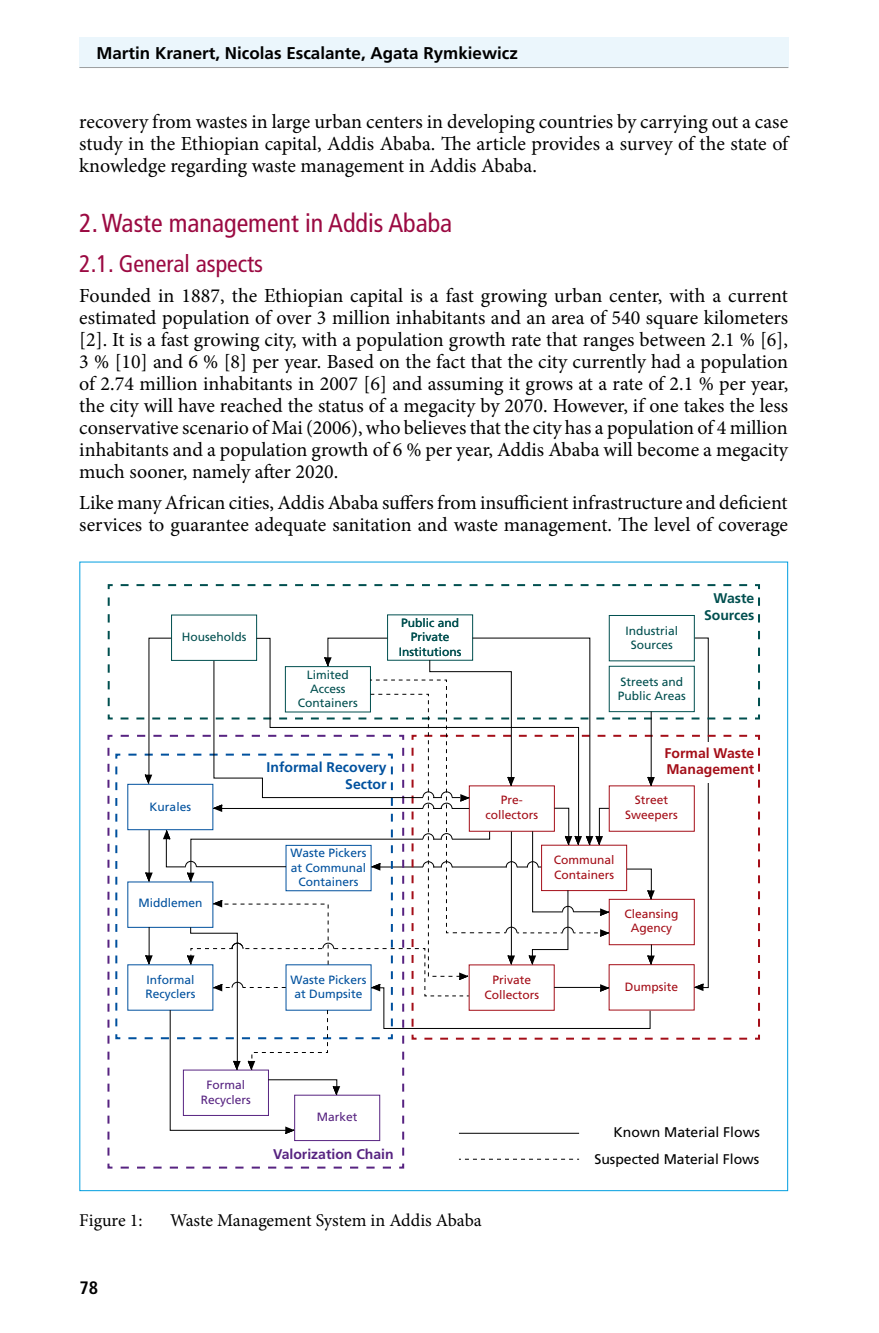
<style>
.page{position:relative;width:879px;height:1333px;background:#fff}
.page>*{position:absolute;margin:0;border:0;box-sizing:border-box;transform-origin:0 0}
.t1{font:condensed 26px "Frutiger";color:#9b0a42}
.t2{font:condensed 24px "Frutiger";color:#9b0a42}
.t3{font:20px/22px "Minion Pro";color:#000;text-align:justify}
.t4{font:18px "Minion Pro";letter-spacing:-.005em;color:#000}
.t5{font:700 condensed 18px "Frutiger";color:#000}
.t6{font:700 17px "Frutiger";color:#000}
.t7{font:14px/27.4px "Frutiger";color:#000;text-align:right}
.t8{font:700 14px "Frutiger";color:#00519e}
.t9{font:700 14px "Frutiger";color:#a40e18}
.t10{font:700 14px "Frutiger";color:#572381}
.t11{font:700 14px/16.8px "Frutiger";color:#004f4f;text-align:right}
.t12{font:12px/14.4px "Frutiger";color:#004f4f;text-align:center}
.t13{font:12px/14.4px "Frutiger";color:#00519e;text-align:center}
.t14{font:12px/14.4px "Frutiger";color:#a40e18;text-align:center}
.t15{font:12px/14.4px "Frutiger";color:#572381;text-align:center}
</style>
<div class="page">
<div style="left:80px;top:38px;width:708px;height:30px;background:#ebf6fc"></div>
<hr style="left:79px;top:67px;width:709px;height:1px;background:#9c9e9f">
<svg style="left:107px;top:584px;width:653px;height:584px"></svg>
<p class="t6" style="left:96px;top:43px;width:423px">Martin Kranert, Nicolas Escalante, Agata Rymkiewicz</p>
<p class="t3" style="left:79px;top:111px;width:710px">recovery from wastes in large urban centers in developing countries by carrying out a case study in the Ethiopian capital, Addis Ababa. The article provides a survey of the state of knowledge regarding waste management in Addis Ababa.</p>
<h1 class="t1" style="left:79px;top:207px;width:374px">2. Waste management in Addis Ababa</h1>
<p class="t2" style="left:79px;top:249px;width:185px">2.1. General aspects</p>
<p class="t3" style="left:79px;top:285px;width:710px">Founded in 1887, the Ethiopian capital is a fast growing urban center, with a current estimated population of over 3 million inhabitants and an area of 540 square kilometers [2]. It is a fast growing city, with a population growth rate that ranges between 2.1 % [6], 3 % [10] and 6 % [8] per year. Based on the fact that the city currently had a population of 2.74 million inhabitants in 2007 [6] and assuming it grows at a rate of 2.1 % per year, the city will have reached the status of a megacity by 2070. However, if one takes the less conservative scenario of Mai (2006), who believes that the city has a population of 4 million inhabitants and a population growth of 6 % per year, Addis Ababa will become a megacity much sooner, namely after 2020.</p>
<p class="t3" style="left:79px;top:491px;width:710px">Like many African cities, Addis Ababa suffers from insufficient infrastructure and deficient services to guarantee adequate sanitation and waste management. The level of coverage</p>
<p class="t12" style="left:182px;top:630px;width:66px">Households</p>
<p class="t12" style="left:298px;top:667px;width:62px">Limited<br>Access<br>Containers</p>
<p class="t12" style="left:399px;top:615px;width:64px">Public and<br>Private<br>Institutions</p>
<p class="t12" style="left:625px;top:623px;width:54px">Industrial<br>Sources</p>
<p class="t12" style="left:618px;top:674px;width:70px;text-align:left">Streets and<br>Public Areas</p>
<p class="t11" style="left:704px;top:589px;width:52px">Waste<br>Sources</p>
<p class="t9" style="left:664px;top:744px;width:91px">Formal Waste</p>
<p class="t8" style="left:267px;top:758px;width:121px">Informal Recovery</p>
<p class="t9" style="left:666px;top:761px;width:89px">Management</p>
<p class="t8" style="left:345px;top:775px;width:43px">Sector</p>
<p class="t13" style="left:150px;top:799px;width:43px">Kurales</p>
<p class="t14" style="left:485px;top:792px;width:54px">Pre&shy;collectors</p>
<p class="t14" style="left:625px;top:792px;width:54px">Street<br>Sweepers</p>
<p class="t14" style="left:554px;top:853px;width:62px;text-align:left">Communal<br>Containers</p>
<p class="t13" style="left:291px;top:845px;width:77px">Waste Pickers at Communal<br>Containers</p>
<p class="t13" style="left:138px;top:895px;width:66px">Middlemen</p>
<p class="t13" style="left:145px;top:972px;width:52px;text-align:left">Informal<br>Recyclers</p>
<p class="t13" style="left:291px;top:972px;width:77px">Waste Pickers at Dumpsite</p>
<p class="t15" style="left:201px;top:1077px;width:52px">Formal<br>Recyclers</p>
<p class="t15" style="left:317px;top:1109px;width:42px">Market</p>
<p class="t10" style="left:273px;top:1145px;width:122px">Valorization Chain</p>
<p class="t14" style="left:484px;top:972px;width:56px">Private<br>Collectors</p>
<p class="t4" style="left:79px;top:1207px;width:65px">Figure 1:</p>
<p class="t4" style="left:170px;top:1207px;width:313px">Waste Management System in Addis Ababa</p>
<p class="t5" style="left:79px;top:1276px;width:20px">78</p>
<p class="t14" style="left:624px;top:906px;width:56px">Cleansing<br>Agency</p>
<p class="t14" style="left:625px;top:979px;width:55px">Dumpsite</p>
<p class="t7" style="left:594px;top:1118px;width:167px">Known Material Flows<br>Suspected Material Flows</p>
</div>
